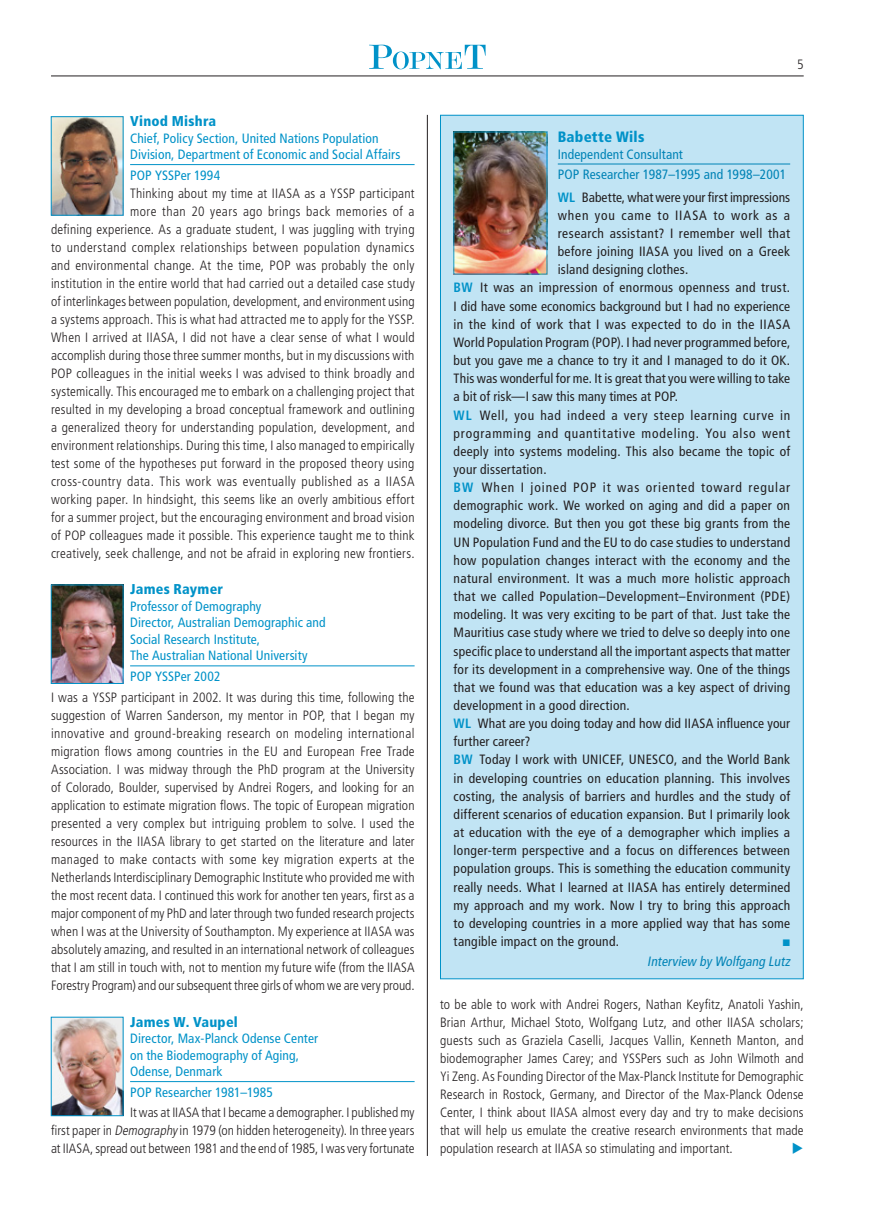
<style>
.page{position:relative;width:893px;height:1221px;background:#fff}
.page>*{position:absolute;margin:0;border:0;box-sizing:border-box;transform-origin:0 0}
.t1{font:900 condensed 15px "Frutiger LT Std";letter-spacing:.015em;color:#0092c8}
.t2{font:900 condensed 14.25px "Frutiger LT Std";letter-spacing:.015em;color:#0092c8}
.t3{font:300 condensed 13.5px/18px "Frutiger LT Std";letter-spacing:.015em;color:#231f20;text-align:justify}
.t4{font:condensed 13.5px "Frutiger LT Std";letter-spacing:.02em;color:#231f20}
.t5{font:condensed 13.5px/16.5px "Frutiger LT Std";letter-spacing:.01em;color:#0092c8}
.t6{font:condensed 13.5px "Frutiger LT Std";letter-spacing:.065em;color:#231f20}
.t7{font:condensed 13.5px/20.7px "Frutiger LT Std";letter-spacing:.01em;color:#0083b6}
.t8{font:condensed 13.5px "Frutiger LT Std";letter-spacing:.06em;color:#231f20}
.t9{font:condensed 13.5px "Frutiger LT Std";letter-spacing:.055em;color:#231f20}
.t10{font:condensed 13.5px "Frutiger LT Std";color:#231f20}
.t11{font:italic condensed 13.5px "Frutiger LT Std";color:#0083b6}
.s1{font-style:italic}
.s2{font-weight:700;color:#0092c8}
</style>
<div class="page">
<hr style="left:51px;top:76px;width:753px;height:1px;background:#231f20">
<svg style="left:369px;top:45px;width:117px;height:24px"></svg>
<hr style="left:427px;top:115px;width:1px;height:1040px;background:#231f20">
<hr style="left:130px;top:164px;width:285px;height:1px;background:#0092c8">
<hr style="left:130px;top:665px;width:285px;height:1px;background:#0092c8">
<hr style="left:130px;top:1081px;width:285px;height:1px;background:#0092c8">
<img style="left:53px;top:118px;width:68px;height:95px">
<img style="left:53px;top:586px;width:68px;height:95px">
<img style="left:53px;top:1018px;width:68px;height:95px">
<div style="left:440px;top:115px;width:363px;height:863px;background:#c1e4f4"></div>
<hr style="left:558px;top:164px;width:232px;height:1px;background:#0083b6">
<img style="left:456px;top:134px;width:89px;height:138px">
<p class="t2" style="left:130px;top:112px;width:88px">Vinod Mishra</p>
<p class="t5" style="left:130px;top:130px;width:272px">Chief, Policy Section, United Nations Population<br>Division, Department of Economic and Social Affairs</p>
<p class="t5" style="left:130px;top:167px;width:92px">POP YSSPer 1994</p>
<p class="t3" style="left:51px;top:185px;width:365px;text-align:right">Thinking about my time at IIASA as a YSSP participant<br>more than 20 years ago brings back memories of a<br>defining experience. As a graduate student, I was juggling with trying to understand complex relationships between population dynamics and environmental change. At the time, POP was probably the only institution in the entire world that had carried out a detailed case study of interlinkages between population, development, and environment using a systems approach. This is what had attracted me to apply for the YSSP.<br>When I arrived at IIASA, I did not have a clear sense of what I would accomplish during those three summer months, but in my discussions with POP colleagues in the initial weeks I was advised to think broadly and systemically. This encouraged me to embark on a challenging project that resulted in my developing a broad conceptual framework and outlining a generalized theory for understanding population, development, and environment relationships. During this time, I also managed to empirically test some of the hypotheses put forward in the proposed theory using cross-country data. This work was eventually published as a IIASA working paper. In hindsight, this seems like an overly ambitious effort for a summer project, but the encouraging environment and broad vision of POP colleagues made it possible. This experience taught me to think creatively, seek challenge, and not be afraid in exploring new frontiers.</p>
<p class="t2" style="left:130px;top:580px;width:95px">James Raymer</p>
<p class="t5" style="left:130px;top:598px;width:197px">Professor of Demography<br>Director, Australian Demographic and<br>Social Research Institute,<br>The Australian National University</p>
<p class="t5" style="left:130px;top:668px;width:92px">POP YSSPer 2002</p>
<p class="t3" style="left:51px;top:689px;width:365px">I was a YSSP participant in 2002. It was during this time, following the suggestion of Warren Sanderson, my mentor in POP, that I began my innovative and ground-breaking research on modeling international migration flows among countries in the EU and European Free Trade Association. I was midway through the PhD program at the University of Colorado, Boulder, supervised by Andrei Rogers, and looking for an application to estimate migration flows. The topic of European migration presented a very complex but intriguing problem to solve. I used the resources in the IIASA library to get started on the literature and later managed to make contacts with some key migration experts at the Netherlands Interdisciplinary Demographic Institute who provided me with the most recent data. I continued this work for another ten years, first as a major component of my PhD and later through two funded research projects when I was at the University of Southampton. My experience at IIASA was absolutely amazing, and resulted in an international network of colleagues that I am still in touch with, not to mention my future wife (from the IIASA Forestry Program) and our subsequent three girls of whom we are very proud.</p>
<p class="t2" style="left:130px;top:1012px;width:109px">James W. Vaupel</p>
<p class="t5" style="left:130px;top:1030px;width:190px">Director, Max-Planck Odense Center on the Biodemography of Aging,<br>Odense, Denmark</p>
<p class="t5" style="left:130px;top:1083px;width:144px">POP Researcher 1981–1985</p>
<p class="t3" style="left:51px;top:1103px;width:365px;text-indent:79px">It was at IIASA that I became a demographer. I published my first paper in <span class="s1">Demography</span>in 1979 (on hidden heterogeneity). In three years at IIASA, spread out between 1981 and the end of 1985, I was very fortunate</p>
<p class="t3" style="left:797px;top:56px;width:8px">5</p>
<p class="t1" style="left:558px;top:128px;width:88px">Babette Wils</p>
<p class="t7" style="left:558px;top:143px;width:230px">Independent Consultant<br>POP Researcher 1987–1995 and 1998–2001</p>
<p class="t10" style="left:558px;top:189px;width:234px"><span class="s2">WL</span> Babette, what were your first impressions</p>
<p class="t6" style="left:558px;top:207px;width:234px">when you came to IIASA to work as a</p>
<p class="t4" style="left:558px;top:225px;width:234px">research assistant? I remember well that</p>
<p class="t4" style="left:558px;top:243px;width:234px">before joining IIASA you lived on a Greek</p>
<p class="t4" style="left:558px;top:262px;width:132px">island designing clothes.</p>
<p class="t4" style="left:454px;top:280px;width:338px"><span class="s2">BW</span> It was an impression of enormous openness and trust.</p>
<p class="t4" style="left:454px;top:298px;width:338px">I did have some economics background but I had no experience</p>
<p class="t4" style="left:454px;top:316px;width:338px">in the kind of work that I was expected to do in the IIASA</p>
<p class="t4" style="left:454px;top:334px;width:338px">World Population Program (POP). I had never programmed before,</p>
<p class="t4" style="left:454px;top:352px;width:338px">but you gave me a chance to try it and I managed to do it OK.</p>
<p class="t4" style="left:454px;top:370px;width:338px">This was wonderful for me. It is great that you were willing to take</p>
<p class="t4" style="left:454px;top:389px;width:226px">a bit of risk—I saw this many times at POP.</p>
<p class="t9" style="left:454px;top:407px;width:338px"><span class="s2">WL</span> Well, you had indeed a very steep learning curve in</p>
<p class="t8" style="left:454px;top:425px;width:338px">programming and quantitative modeling. You also went</p>
<p class="t4" style="left:454px;top:443px;width:338px">deeply into systems modeling. This also became the topic of</p>
<p class="t4" style="left:454px;top:461px;width:94px">your dissertation.</p>
<p class="t6" style="left:454px;top:479px;width:338px"><span class="s2">BW</span> When I joined POP it was oriented toward regular</p>
<p class="t4" style="left:454px;top:497px;width:338px">demographic work. We worked on aging and did a paper on</p>
<p class="t4" style="left:454px;top:516px;width:338px">modeling divorce. But then you got these big grants from the</p>
<p class="t4" style="left:454px;top:534px;width:338px">UN Population Fund and the EU to do case studies to understand</p>
<p class="t4" style="left:454px;top:552px;width:338px">how population changes interact with the economy and the</p>
<p class="t4" style="left:454px;top:570px;width:338px">natural environment. It was a much more holistic approach</p>
<p class="t4" style="left:454px;top:588px;width:338px">that we called Population–Development–Environment (PDE)</p>
<p class="t4" style="left:454px;top:606px;width:338px">modeling. It was very exciting to be part of that. Just take the</p>
<p class="t4" style="left:454px;top:624px;width:338px">Mauritius case study where we tried to delve so deeply into one</p>
<p class="t4" style="left:454px;top:643px;width:338px">specific place to understand all the important aspects that matter</p>
<p class="t4" style="left:454px;top:661px;width:338px">for its development in a comprehensive way. One of the things</p>
<p class="t4" style="left:454px;top:679px;width:338px">that we found was that education was a key aspect of driving</p>
<p class="t4" style="left:454px;top:697px;width:178px">development in a good direction.</p>
<p class="t4" style="left:454px;top:715px;width:338px"><span class="s2">WL</span> What are you doing today and how did IIASA influence your</p>
<p class="t4" style="left:454px;top:733px;width:78px">further career?</p>
<p class="t4" style="left:454px;top:751px;width:338px"><span class="s2">BW</span> Today I work with UNICEF, UNESCO, and the World Bank</p>
<p class="t4" style="left:454px;top:770px;width:338px">in developing countries on education planning. This involves</p>
<p class="t4" style="left:454px;top:788px;width:338px">costing, the analysis of barriers and hurdles and the study of</p>
<p class="t4" style="left:454px;top:806px;width:338px">different scenarios of education expansion. But I primarily look</p>
<p class="t4" style="left:454px;top:824px;width:338px">at education with the eye of a demographer which implies a</p>
<p class="t4" style="left:454px;top:842px;width:338px">longer‑term perspective and a focus on differences between</p>
<p class="t4" style="left:454px;top:860px;width:338px">population groups. This is something the education community</p>
<p class="t4" style="left:454px;top:878px;width:338px">really needs. What I learned at IIASA has entirely determined</p>
<p class="t4" style="left:454px;top:897px;width:338px">my approach and my work. Now I try to bring this approach</p>
<p class="t4" style="left:454px;top:915px;width:338px">to developing countries in a more applied way that has some</p>
<p class="t4" style="left:454px;top:933px;width:167px">tangible impact on the ground.</p>
<p class="t11" style="left:647px;top:953px;width:147px">Interview by Wolfgang Lutz</p>
<p class="t3" style="left:440px;top:995px;width:365px">to be able to work with Andrei Rogers, Nathan Keyfitz, Anatoli Yashin, Brian Arthur, Michael Stoto, Wolfgang Lutz, and other IIASA scholars; guests such as Graziela Caselli, Jacques Vallin, Kenneth Manton, and biodemographer James Carey; and YSSPers such as John Wilmoth and Yi Zeng. As Founding Director of the Max-Planck Institute for Demographic Research in Rostock, Germany, and Director of the Max-Planck Odense Center, I think about IIASA almost every day and try to make decisions that will help us emulate the creative research environments that made population research at IIASA so stimulating and important.</p>
</div>
